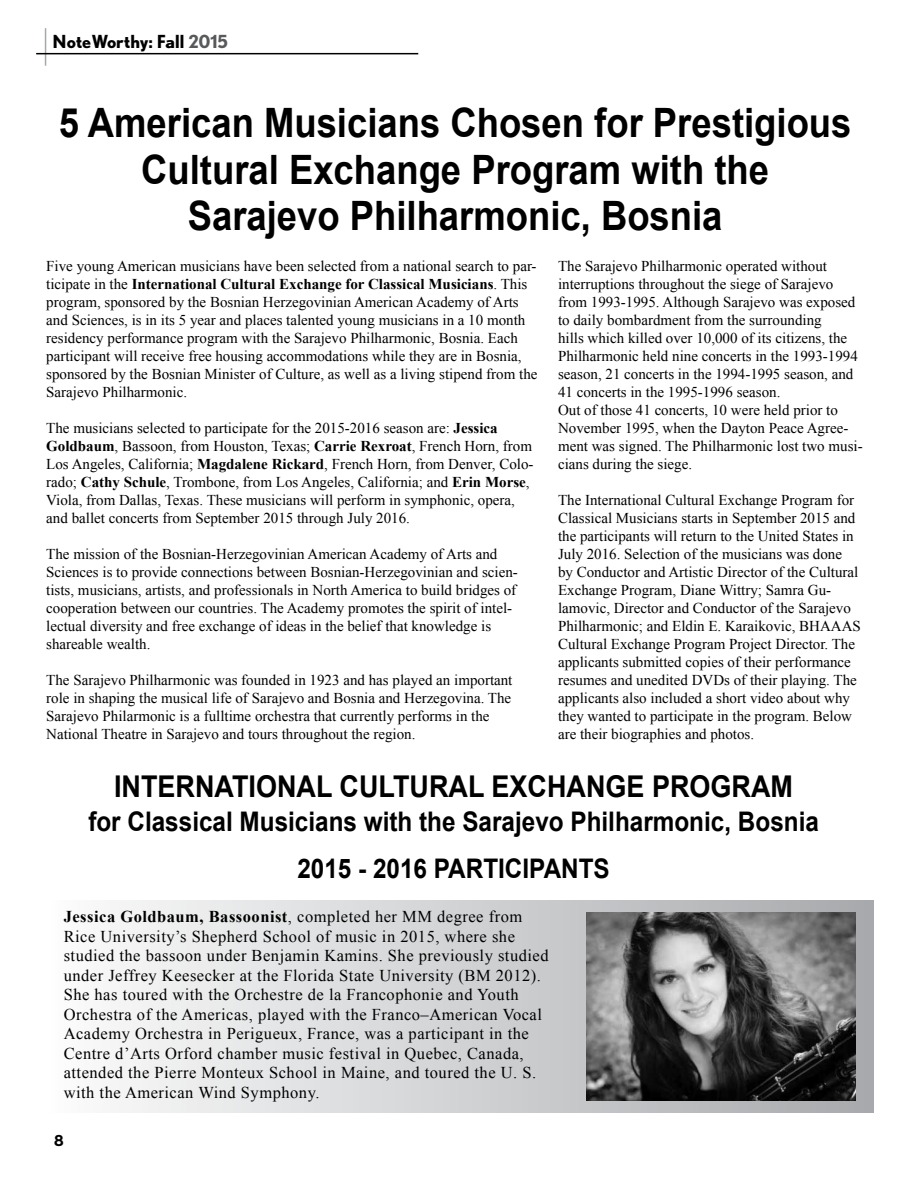
<style>
.page{position:relative;width:918px;height:1188px;background:#fff}
.page>*{position:absolute;margin:0;border:0;box-sizing:border-box;transform-origin:0 0}
.t1{font:700 40.5px/46.5px "Arial";color:#000;text-align:center;scale:.9 1}
.t2{font:700 30px "Arial";color:#000;scale:.9 1}
.t3{font:700 27px/47.2px "Arial";color:#000;text-align:center;scale:.9 1}
.t4{font:700 18px "Nobel";color:#000}
.t5{font:16.5px/19.5px "Times New Roman";letter-spacing:.03em;color:#000}
.t6{font:15px/18px "Times New Roman";color:#000}
.t7{font:700 15px "Nobel";color:#000}
.s1{color:#58595b}
.s2{font-weight:700}
</style>
<div class="page">
<hr style="left:45px;top:28px;width:1px;height:38px;background:#a7a9ac">
<hr style="left:36px;top:53px;width:382px;height:1px;background:#000">
<div style="left:48px;top:901px;width:826px;height:211px;background:linear-gradient(to right,#fcfcfc,#a7a9ac)"></div>
<img style="left:586px;top:912px;width:269px;height:188px">
<p class="t4" style="left:53px;top:31px;width:177px">NoteWorthy: Fall <span class="s1">2015</span></p>
<h1 class="t1" style="left:59px;top:101px;width:882px">5 American Musicians Chosen for Prestigious<br>Cultural Exchange Program with the<br>Sarajevo Philharmonic, Bosnia</h1>
<p class="t6" style="left:46px;top:256px;width:493px">Five young American musicians have been selected from a national search to par&shy;ticipate in the <span class="s2">International Cultural Exchange for Classical Musicians</span>. This program, sponsored by the Bosnian Herzegovinian American Academy of Arts and Sciences, is in its 5 year and places talented young musicians in a 10 month residency performance program with the Sarajevo Philharmonic, Bosnia. Each participant will receive free housing accommodations while they are in Bosnia, sponsored by the Bosnian Minister of Culture, as well as a living stipend from the Sarajevo Philharmonic.</p>
<p class="t6" style="left:46px;top:418px;width:489px">The musicians selected to participate for the 2015-2016 season are: <span class="s2">Jessica Goldbaum</span>, Bassoon, from Houston, Texas; <span class="s2">Carrie Rexroat</span>, French Horn, from Los Angeles, California; <span class="s2">Magdalene Rickard</span>, French Horn, from Denver, Colo&shy;rado; <span class="s2">Cathy Schule</span>, Trombone, from Los Angeles, California; and <span class="s2">Erin Morse</span>, Viola, from Dallas, Texas. These musicians will perform in symphonic, opera, and ballet concerts from September 2015 through July 2016.</p>
<p class="t6" style="left:46px;top:544px;width:473px">The mission of the Bosnian-Herzegovinian American Academy of Arts and Sciences is to provide connections between Bosnian-Herzegovinian and scien&shy;tists, musicians, artists, and professionals in North America to build bridges of cooperation between our countries. The Academy promotes the spirit of intel&shy;lectual diversity and free exchange of ideas in the belief that knowledge is shareable wealth.</p>
<p class="t6" style="left:46px;top:670px;width:468px">The Sarajevo Philharmonic was founded in 1923 and has played an important role in shaping the musical life of Sarajevo and Bosnia and Herzegovina. The Sarajevo Philarmonic is a fulltime orchestra that currently performs in the National Theatre in Sarajevo and tours throughout the region.</p>
<p class="t6" style="left:558px;top:256px;width:306px">The Sarajevo Philharmonic operated without interruptions throughout the siege of Sarajevo from 1993-1995. Although Sarajevo was exposed to daily bombardment from the surrounding<br>hills which killed over 10,000 of its citizens, the Philharmonic held nine concerts in the 1993-1994 season, 21 concerts in the 1994-1995 season, and 41 concerts in the 1995-1996 season.<br>Out of those 41 concerts, 10 were held prior to November 1995, when the Dayton Peace Agree&shy;ment was signed. The Philharmonic lost two musi&shy;cians during the siege.</p>
<p class="t6" style="left:558px;top:490px;width:304px">The International Cultural Exchange Program for Classical Musicians starts in September 2015 and the participants will return to the United States in July 2016. Selection of the musicians was done by Conductor and Artistic Director of the Cultural Exchange Program, Diane Wittry; Samra Gu&shy;lamovic, Director and Conductor of the Sarajevo Philharmonic; and Eldin E. Karaikovic, BHAAAS Cultural Exchange Program Project Director. The applicants submitted copies of their performance resumes and unedited DVDs of their playing. The applicants also included a short video about why they wanted to participate in the program. Below are their biographies and photos.</p>
<h2 class="t2" style="left:114px;top:767px;width:756px">INTERNATIONAL CULTURAL EXCHANGE PROGRAM</h2>
<h3 class="t3" style="left:88px;top:799px;width:813px">for Classical Musicians with the Sarajevo Philharmonic, Bosnia<br>2015 - 2016 PARTICIPANTS</h3>
<p class="t5" style="left:64px;top:907px;width:486px"><span class="s2">Jessica Goldbaum, Bassoonist</span>, completed her MM degree from Rice University’s Shepherd School of music in 2015, where she studied the bassoon under Benjamin Kamins. She previously studied under Jeffrey Keesecker at the Florida State University (BM 2012).<br>She has toured with the Orchestre de la Francophonie and Youth Orchestra of the Americas, played with the Franco–American Vocal Academy Orchestra in Perigueux, France, was a participant in the Centre d’Arts Orford chamber music festival in Quebec, Canada, attended the Pierre Monteux School in Maine, and toured the U. S. with the American Wind Symphony.</p>
<p class="t7" style="left:54px;top:1132px;width:11px">8</p>
</div>
